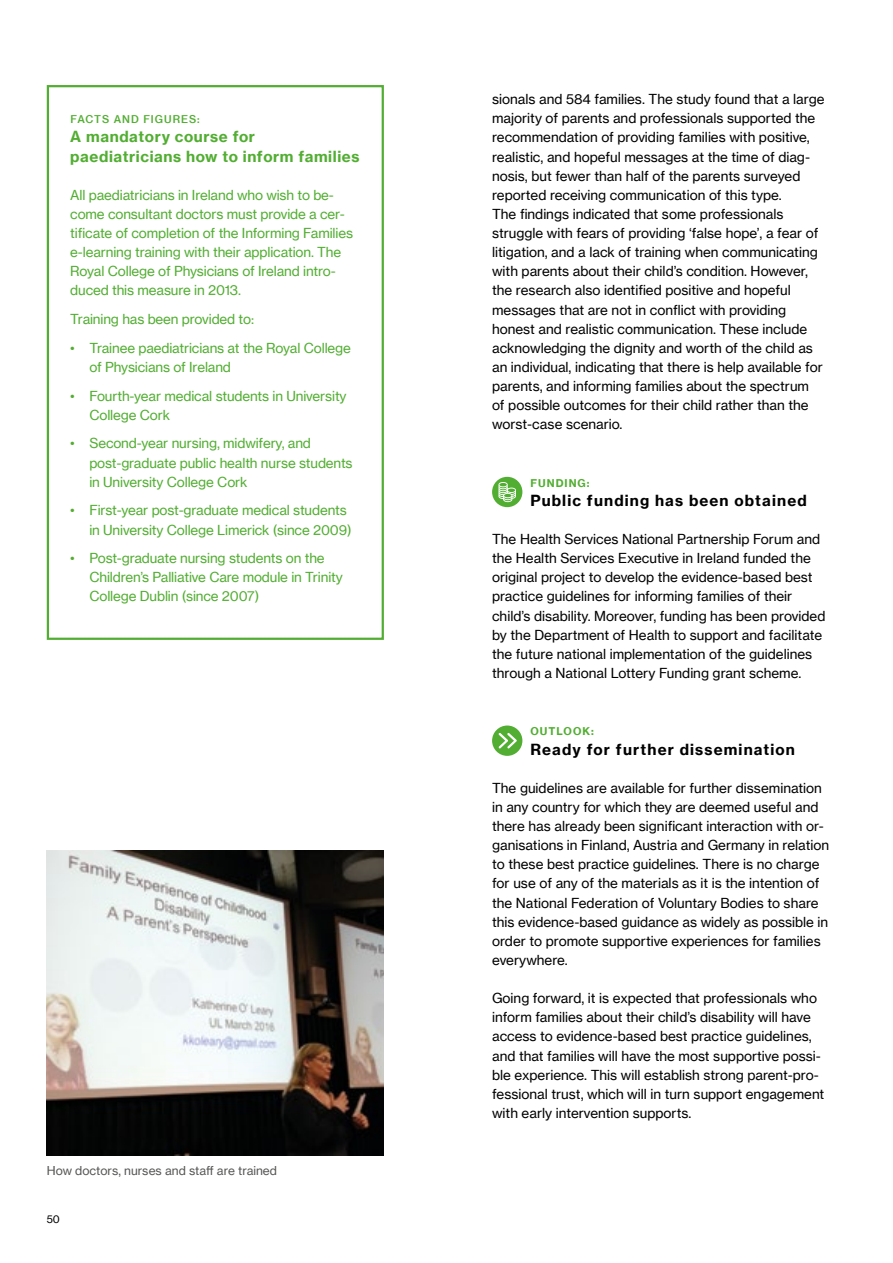
<style>
.page{position:relative;width:893px;height:1263px;background:#fff}
.page>*{position:absolute;margin:0;border:0;box-sizing:border-box;transform-origin:0 0}
.P-Zwischenhead-Headl{font:15px "N Haas Grotesk TX Pro 75 Bd";letter-spacing:.075em;color:#000}
.t1{font:15px/19.2px "N Haas Grotesk TX Pro 75 Bd";letter-spacing:.04em;color:#52ae32}
.P-Fliesstext{font:13.5px/19.2px "N Haas Grotesk TX Pro 55 Rg";color:#000}
.t2{font:13.5px/19.2px "N Haas Grotesk TX Pro 55 Rg";letter-spacing:-.01em;color:#52ae32}
.t3{font:12px "N Haas Grotesk TX Pro 55 Rg";color:#575756}
.P-Zwischenhead-Gruen{font:10.5px "N Haas Grotesk TX Pro 75 Bd";letter-spacing:.095em;color:#52ae32}
.t4{font:10.5px "N Haas Grotesk TX Pro 65 Md";letter-spacing:.095em;color:#52ae32}
.t5{font:10.5px "N Haas Grotesk TX Pro 55 Rg";color:#000}
</style>
<div class="page">
<div style="left:47px;top:85px;width:337px;height:555px;border:2px solid #52ae32"></div>
<img style="left:47px;top:850px;width:337px;height:306px">
<div style="left:492px;top:477px;width:30px;height:30px;background:#52ae32;border-radius:50%"></div>
<svg style="left:492px;top:477px;width:24px;height:25px"></svg>
<div style="left:492px;top:725px;width:30px;height:31px;background:#52ae32;border-radius:50%"></div>
<svg style="left:499px;top:733px;width:18px;height:15px"></svg>
<p class="t4" style="left:70px;top:113px;width:131px">FACTS AND FIGURES:</p>
<p class="t1" style="left:70px;top:127px;width:291px">A mandatory course for paediatricians how to inform families</p>
<p class="t2" style="left:70px;top:185px;width:284px">All paediatricians in Ireland who wish to be&shy;come consultant doctors must provide a cer&shy;tificate of completion of the Informing Families e-learning training with their application. The Royal College of Physicians of Ireland intro&shy;duced this measure in 2013.</p>
<p class="t2" style="left:70px;top:310px;width:185px">Training has been provided to:</p>
<p class="t2" style="left:89px;top:338px;width:263px;text-indent:-19px">• Trainee paediatricians at the Royal College of Physicians of Ireland</p>
<p class="t2" style="left:89px;top:386px;width:259px;text-indent:-19px">• Fourth-year medical students in University<br>College Cork</p>
<p class="t2" style="left:89px;top:434px;width:265px;text-indent:-19px">• Second-year nursing, midwifery, and post-graduate public health nurse students in University College Cork</p>
<p class="t2" style="left:89px;top:501px;width:264px;text-indent:-19px">• First-year post-graduate medical students in University College Limerick (since 2009)</p>
<p class="t2" style="left:89px;top:549px;width:255px;text-indent:-19px">• Post-graduate nursing students on the<br>Children’s Palliative Care module in Trinity<br>College Dublin (since 2007)</p>
<p class="t3" style="left:47px;top:1163px;width:232px">How doctors, nurses and staff are trained</p>
<p class="t5" style="left:47px;top:1213px;width:15px">50</p>
<p class="P-Fliesstext" style="left:492px;top:90px;width:334px">sionals and 584 families. The study found that a large majority of parents and professionals supported the recommendation of providing families with positive, realistic, and hopeful messages at the time of diag&shy;nosis, but fewer than half of the parents surveyed reported receiving communication of this type.</p>
<p class="P-Fliesstext" style="left:492px;top:204px;width:332px">The findings indicated that some professionals struggle with fears of providing ‘false hope’, a fear of litigation, and a lack of training when communicating with parents about their child’s condition. However, the research also identified positive and hopeful messages that are not in conflict with providing honest and realistic communication. These include acknowledging the dignity and worth of the child as an individual, indicating that there is help available for parents, and informing families about the spectrum of possible outcomes for their child rather than the worst-case scenario.</p>
<p class="P-Zwischenhead-Gruen" style="left:530px;top:476px;width:61px">FUNDING:</p>
<p class="P-Zwischenhead-Headl" style="left:530px;top:491px;width:278px">Public funding has been obtained</p>
<p class="P-Fliesstext" style="left:492px;top:529px;width:335px">The Health Services National Partnership Forum and the Health Services Executive in Ireland funded the original project to develop the evidence-based best practice guidelines for informing families of their child’s disability. Moreover, funding has been provided by the Department of Health to support and facilitate the future national implementation of the guidelines through a National Lottery Funding grant scheme.</p>
<p class="P-Zwischenhead-Gruen" style="left:530px;top:725px;width:65px">OUTLOOK:</p>
<p class="P-Zwischenhead-Headl" style="left:530px;top:739px;width:266px">Ready for further dissemination</p>
<p class="P-Fliesstext" style="left:492px;top:778px;width:339px">The guidelines are available for further dissemination in any country for which they are deemed useful and there has already been significant interaction with or&shy;ganisations in Finland, Austria and Germany in relation to these best practice guidelines. There is no charge for use of any of the materials as it is the intention of the National Federation of Voluntary Bodies to share this evidence-based guidance as widely as possible in order to promote supportive experiences for families everywhere.</p>
<p class="P-Fliesstext" style="left:492px;top:988px;width:334px">Going forward, it is expected that professionals who inform families about their child’s disability will have access to evidence-based best practice guidelines, and that families will have the most supportive possi&shy;ble experience. This will establish strong parent-pro&shy;fessional trust, which will in turn support engagement with early intervention supports.</p>
</div>
